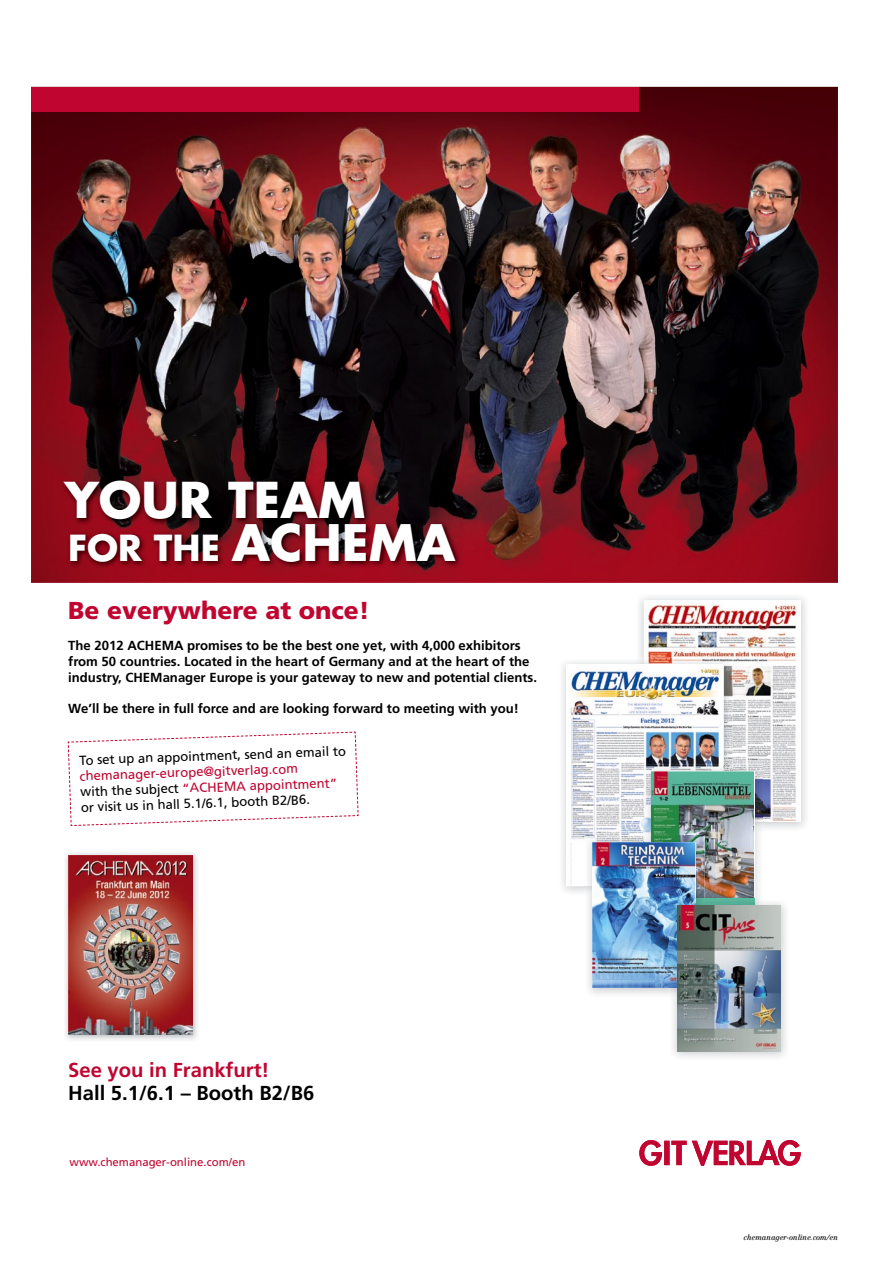
<style>
.page{position:relative;width:869px;height:1265px;background:#fff}
.page>*{position:absolute;margin:0;border:0;box-sizing:border-box;transform-origin:0 0}
.t1{font:700 48.12px "Futura Std";color:#fff}
.t2{font:700 35px "Futura Std";color:#fff}
.t3{font:900 24.5px "Frutiger LT Com";color:#c00530}
.t4{font:700 20.21px "Frutiger LT Com";color:#000}
.t5{font:700 20.21px "Frutiger LT Com";color:#c00530}
.t6{font:700 13.12px/15.8px "Frutiger LT Com";color:#000}
.t7{font:13.12px/15.8px "Frutiger LT Com";color:#c00530}
.t8{font:13.12px "Frutiger LT Com";color:#000}
.t9{font:11.38px "Frutiger LT Com";color:#c00530}
.t10{font:italic 7.44px "Centennial LT Std";color:#000}
.s1{font-size:48.91px}
.s2{color:#000}
</style>
<div class="page">
<img style="left:31px;top:87px;width:806px;height:496px">
<img style="left:643px;top:600px;width:157px;height:222px">
<svg style="left:635px;top:657px;width:8px;height:7px"></svg>
<img style="left:643px;top:657px;width:89px;height:107px">
<img style="left:567px;top:665px;width:156px;height:221px">
<img style="left:753px;top:831px;width:7px;height:67px">
<svg style="left:753px;top:822px;width:9px;height:9px"></svg>
<img style="left:732px;top:764px;width:30px;height:58px">
<svg style="left:723px;top:764px;width:9px;height:7px"></svg>
<img style="left:643px;top:764px;width:80px;height:71px">
<img style="left:650px;top:771px;width:103px;height:127px">
<svg style="left:584px;top:886px;width:8px;height:10px"></svg>
<img style="left:584px;top:835px;width:59px;height:51px">
<svg style="left:643px;top:835px;width:7px;height:7px"></svg>
<img style="left:650px;top:835px;width:54px;height:63px">
<img style="left:592px;top:842px;width:103px;height:146px">
<img style="left:673px;top:902px;width:113px;height:155px">
<img style="left:753px;top:898px;width:9px;height:8px">
<img style="left:695px;top:898px;width:58px;height:8px">
<img style="left:669px;top:988px;width:7px;height:9px">
<img style="left:669px;top:898px;width:26px;height:90px">
<img style="left:676px;top:906px;width:104px;height:145px">
<img style="left:65px;top:853px;width:133px;height:187px">
<img style="left:68px;top:856px;width:124px;height:179px">
<img style="left:61px;top:477px;width:401px;height:92px">
<svg style="left:639px;top:1140px;width:161px;height:26px"></svg>
<div style="left:31px;top:87px;width:608px;height:25px;background:#c00530"></div>
<svg style="left:67px;top:731px;width:292px;height:95px"></svg>
<h1 class="t1" style="left:64px;top:468px;width:302px">YOUR TEAM</h1>
<h2 class="t2" style="left:68px;top:524px;width:388px">FOR THE <span class="s1">ACHEMA</span></h2>
<h3 class="t3" style="left:68px;top:595px;width:303px">Be everywhere at once!</h3>
<p class="t6" style="left:68px;top:638px;width:470px">The 2012 ACHEMA promises to be the best one yet, with 4,000 exhibitors from 50 countries. Located in the heart of Germany and at the heart of the industry, CHEManager Europe is your gateway to new and potential clients.</p>
<p class="t6" style="left:68px;top:701px;width:452px">We’ll be there in full force and are looking forward to meeting with you!</p>
<p class="t8" style="left:79px;top:753px;width:268px;rotate:-2deg">To set up an appointment, send an email to</p>
<p class="t7" style="left:79px;top:768px;width:258px;rotate:-2deg">chemanager-europe@gitverlag.com<br><span class="s2">with the subject</span> “ACHEMA appointment” <span class="s2">or visit us in hall 5.1/6.1, booth B2/B6.</span></p>
<h3 class="t5" style="left:68px;top:1058px;width:203px">See you in Frankfurt!</h3>
<h3 class="t4" style="left:68px;top:1081px;width:247px">Hall 5.1/6.1 – Booth B2/B6</h3>
<p class="t9" style="left:70px;top:1155px;width:177px">www.chemanager-online.com/en</p>
<p class="t10" style="left:743px;top:1232px;width:96px">chemanager-online.com/en</p>
</div>
